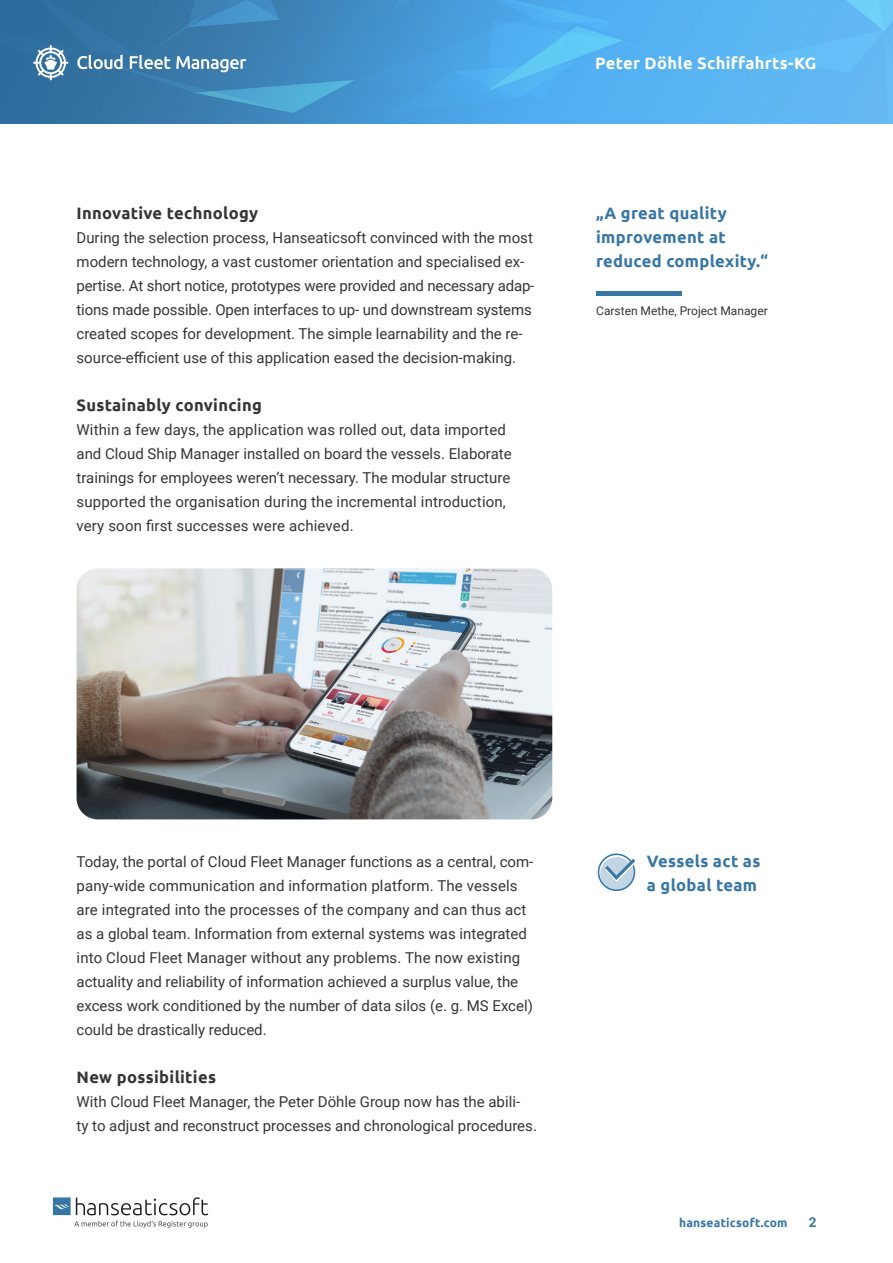
<style>
.page{position:relative;width:893px;height:1263px;background:#fff}
.page>*{position:absolute;margin:0;border:0;box-sizing:border-box;transform-origin:0 0}
.t1{font:700 16.5px/24px "Ubuntu";letter-spacing:.02em;color:#3776a5}
.t2{font:700 16.5px "Ubuntu";letter-spacing:.02em;color:#343534}
.t3{font:700 16.5px "Ubuntu";letter-spacing:.02em;color:#fff}
.t4{font:15px/24px "Roboto";color:#343534}
.t5{font:700 13.5px "Roboto";color:#3776a5}
.t6{font:12px "Roboto";color:#343534}
.t7{font:700 12px "Ubuntu";letter-spacing:.02em;color:#3776a5}
</style>
<div class="page">
<img style="left:0;top:0;width:893px;height:123px">
<svg style="left:77px;top:55px;width:46px;height:14px"></svg>
<svg style="left:130px;top:55px;width:40px;height:14px"></svg>
<svg style="left:176px;top:56px;width:70px;height:16px"></svg>
<svg style="left:33px;top:45px;width:35px;height:35px"></svg>
<div style="left:53px;top:1197px;width:18px;height:18px;background:#3776a4"></div>
<svg style="left:54px;top:1197px;width:154px;height:31px"></svg>
<hr style="left:596px;top:292px;width:85px;height:4px;background:#3776a5">
<svg style="left:598px;top:853px;width:37px;height:38px"></svg>
<img style="left:77px;top:568px;width:475px;height:251px;border-radius:21px">
<p class="t2" style="left:77px;top:203px;width:183px">Innovative technology</p>
<p class="t4" style="left:77px;top:225px;width:459px">During the selection process, Hanseaticsoft convinced with the most modern technology, a vast customer orientation and specialised ex&shy;pertise. At short notice, prototypes were provided and necessary adap&shy;tions made possible. Open interfaces to up- und downstream systems created scopes for development. The simple learnability and the re&shy;source-efficient use of this application eased the decision-making.</p>
<p class="t2" style="left:77px;top:395px;width:187px">Sustainably convincing</p>
<p class="t4" style="left:77px;top:417px;width:437px">Within a few days, the application was rolled out, data imported and Cloud Ship Manager installed on board the vessels. Elaborate trainings for employees weren’t necessary. The modular structure supported the organisation during the incremental introduction, very soon first successes were achieved.</p>
<p class="t3" style="left:595px;top:53px;width:223px">Peter Döhle Schiffahrts-KG</p>
<p class="t1" style="left:596px;top:201px;width:173px">„A great quality improvement at reduced complexity.“</p>
<p class="t6" style="left:596px;top:303px;width:173px">Carsten Methe, Project Manager</p>
<p class="t4" style="left:77px;top:849px;width:458px">Today, the portal of Cloud Fleet Manager functions as a central, com&shy;pany-wide communication and information platform. The vessels are integrated into the processes of the company and can thus act as a global team. Information from external systems was integrated into Cloud Fleet Manager without any problems. The now existing actuality and reliability of information achieved a surplus value, the excess work conditioned by the number of data silos (e. g. MS Excel) could be drastically reduced.</p>
<p class="t2" style="left:77px;top:1067px;width:141px">New possibilities</p>
<p class="t4" style="left:77px;top:1089px;width:462px">With Cloud Fleet Manager, the Peter Döhle Group now has the abili-<br>ty to adjust and reconstruct processes and chronological procedures.</p>
<p class="t1" style="left:647px;top:849px;width:115px">Vessels act as a global team</p>
<p class="t7" style="left:679px;top:1216px;width:110px">hanseaticsoft.com</p>
<p class="t5" style="left:809px;top:1213px;width:9px">2</p>
</div>
